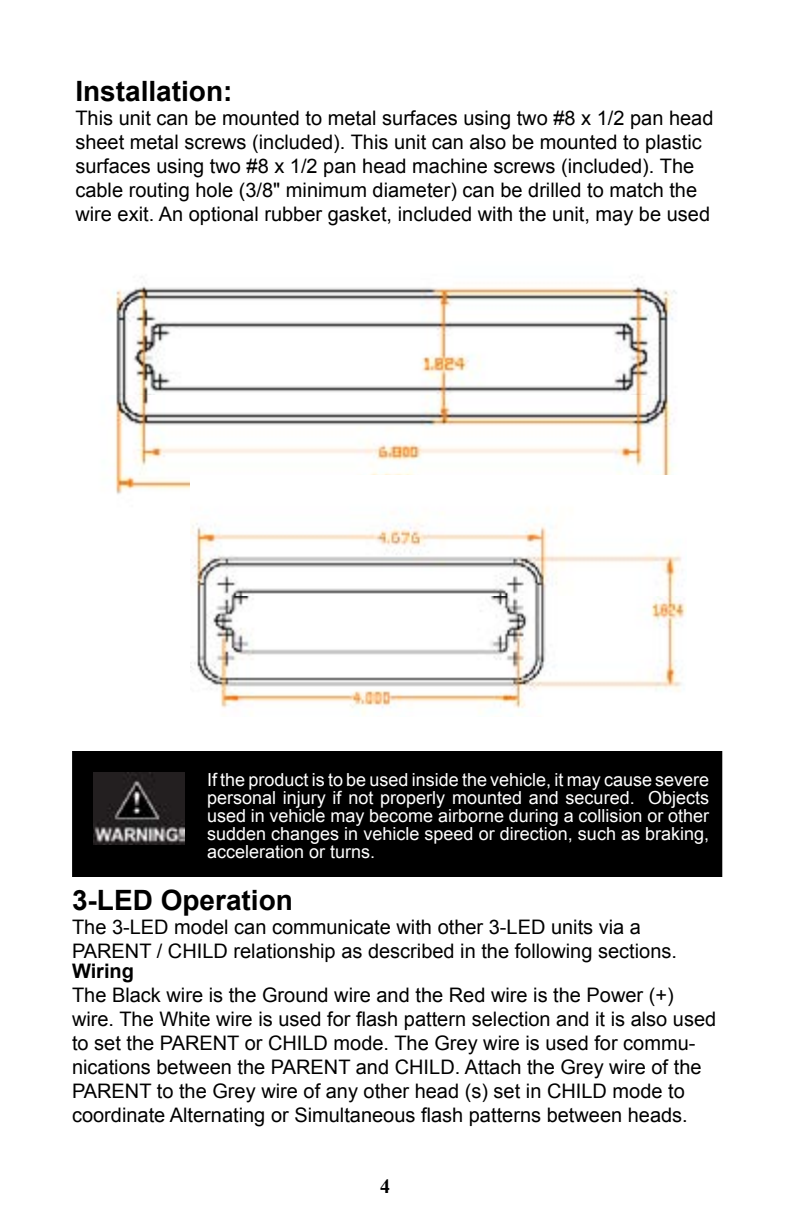
<style>
.page{position:relative;width:792px;height:1224px;background:#fff}
.page>*{position:absolute;margin:0;border:0;box-sizing:border-box;transform-origin:0 0}
.t1{font:700 28px "Arial";color:#000}
.t2{font:20px/24px "Arial";color:#000}
.t3{font:700 20px "Arial";color:#000}
.t4{font:700 20px "Times New Roman";color:#000}
.t5{font:18px/18px "Arial";color:#fff;text-align:justify}
</style>
<div class="page">
<img style="left:113px;top:284px;width:574px;height:329px">
<img style="left:190px;top:476px;width:496px;height:239px">
<div style="left:73px;top:752px;width:648px;height:124px;background:#000"></div>
<div style="left:72px;top:751px;width:650px;height:126px;border:2px solid #000"></div>
<img style="left:94px;top:772px;width:91px;height:72px">
<h1 class="t1" style="left:75px;top:72px;width:159px">Installation:</h1>
<p class="t2" style="left:75px;top:106px;width:640px">This unit can be mounted to metal surfaces using two #8 x 1/2 pan head sheet metal screws (included). This unit can also be mounted to plastic surfaces using two #8 x 1/2 pan head machine screws (included). The cable routing hole (3/8" minimum diameter) can be drilled to match the wire exit. An optional rubber gasket, included with the unit, may be used</p>
<p class="t5" style="left:207px;top:770px;width:504px">If the product is to be used inside the vehicle, it may cause severe personal injury if not properly mounted and secured. Objects used in vehicle may become airborne during a collision or other sudden changes in vehicle speed or direction, such as braking, acceleration or turns.</p>
<h1 class="t1" style="left:72px;top:882px;width:222px">3-LED Operation</h1>
<p class="t2" style="left:72px;top:915px;width:607px">The 3-LED model can communicate with other 3-LED units via a<br>PARENT / CHILD relationship as described in the following sections.</p>
<p class="t3" style="left:72px;top:958px;width:64px">Wiring</p>
<p class="t2" style="left:72px;top:983px;width:646px">The Black wire is the Ground wire and the Red wire is the Power (+) wire. The White wire is used for flash pattern selection and it is also used to set the PARENT or CHILD mode. The Grey wire is used for commu&shy;nications between the PARENT and CHILD. Attach the Grey wire of the PARENT to the Grey wire of any other head (s) set in CHILD mode to coordinate Alternating or Simultaneous flash patterns between heads.</p>
<p class="t4" style="left:380px;top:1173px;width:11px">4</p>
</div>
